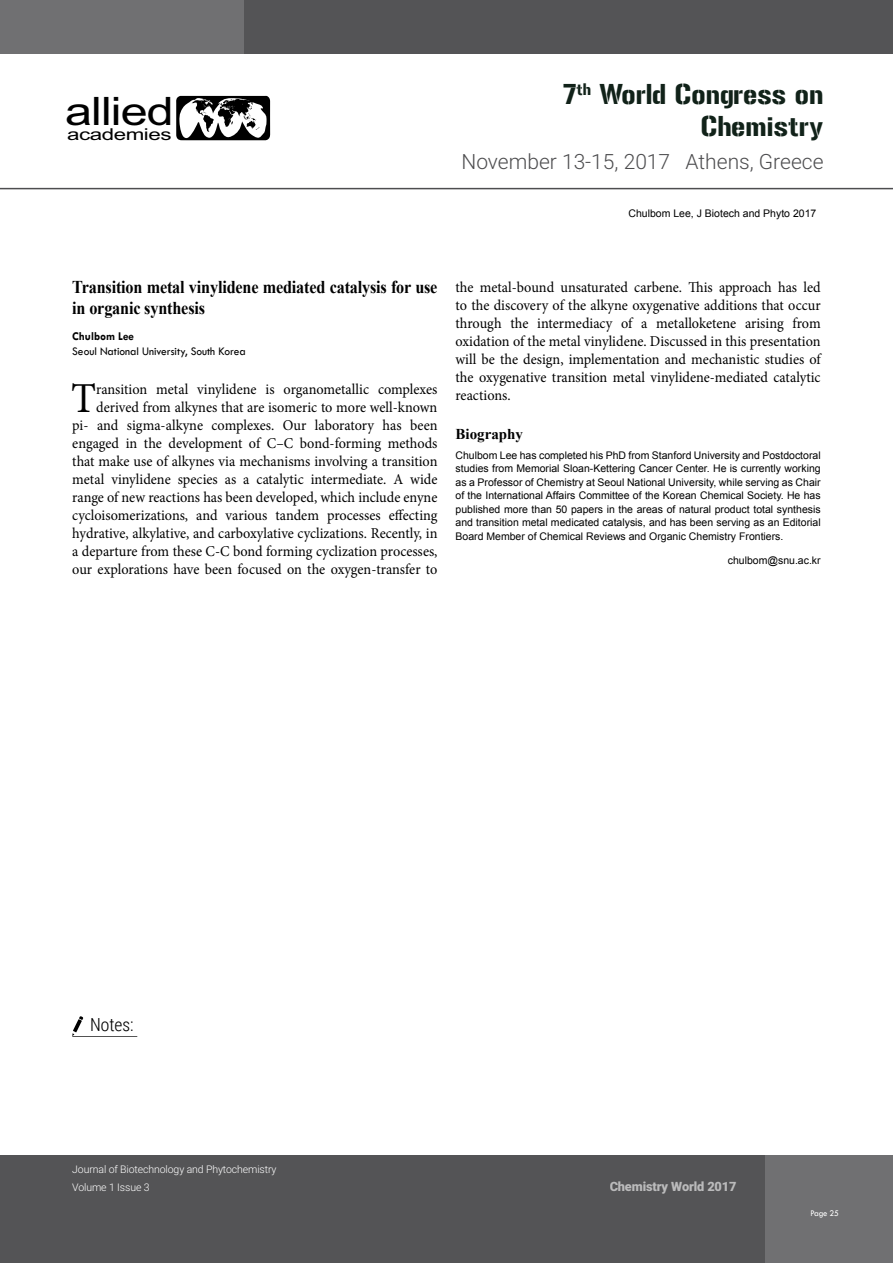
<style>
.page{position:relative;width:893px;height:1263px;background:#fff}
.page>*{position:absolute;margin:0;border:0;box-sizing:border-box;transform-origin:0 0}
.t1{font:42.75px "Minion Pro";color:#000;scale:.95 1}
.t2{font:39.15px "Arial";letter-spacing:-.02em;color:#000;scale:1.24 1}
.t3{font:28.5px/32.2px "Gunplay";color:#112219;text-align:right}
.t4{font:300 21px "Roboto";color:#4d4d4f}
.t5{font:700 18px/21px "Times New Roman";letter-spacing:-.01em;color:#000;scale:.9 1}
.t6{font:300 18px "Roboto Condensed";color:#000}
.t7{font:16.35px "Arial";letter-spacing:-.02em;color:#000;scale:1.36 1}
.t8{font:15px/18px "Minion Pro";color:#000;text-align:right;scale:.95 1}
.t9{font:700 15px "Times New Roman";color:#000}
.t10{font:900 12.75px "Roboto";letter-spacing:-.01em;color:#fff}
.t11{font:12px "Tw Cen";color:#000;scale:.95 1}
.t12{font:700 12px "Tw Cen";color:#000;scale:.95 1}
.t13{font:10.5px/13.5px "Arial";color:#000;text-align:justify}
.t14{font:300 10.5px/17.4px "Roboto";letter-spacing:-.01em;color:#fff}
.t15{font:9px "Tw Cen";letter-spacing:-.02em;color:#fff;scale:.95 1}
</style>
<div class="page">
<svg style="left:176px;top:96px;width:94px;height:44px"></svg>
<svg style="left:0;top:1155px;width:893px;height:108px;background:#58585a"></svg>
<svg style="left:0;top:0;width:893px;height:54px;background:#5b5b5d"></svg>
<hr style="left:0;top:188px;width:893px;height:1px;background:#4d4d4f">
<svg style="left:72px;top:1016px;width:65px;height:21px"></svg>
<h2 class="t2" style="left:65px;top:85px;width:89px">allied</h2>
<p class="t7" style="left:67px;top:123px;width:78px">academies</p>
<h3 class="t3" style="left:563px;top:78px;width:262px">7<sup>th</sup> World Congress on<br>Chemistry</h3>
<h3 class="t4" style="left:461px;top:146px;width:364px">November 13-15, 2017 Athens, Greece</h3>
<p class="t13" style="left:628px;top:207px;width:189px">Chulbom Lee, J Biotech and Phyto 2017</p>
<p class="t5" style="left:72px;top:276px;width:407px">Transition metal vinylidene mediated catalysis for use in organic synthesis</p>
<p class="t12" style="left:72px;top:329px;width:66px">Chulbom Lee</p>
<p class="t11" style="left:72px;top:344px;width:184px">Seoul National University, South Korea</p>
<h1 class="t1" style="left:71px;top:370px;width:28px">T</h1>
<p class="t8" style="left:72px;top:380px;width:386px">ransition metal vinylidene is organometallic complexes derived from alkynes that are isomeric to more well-known<br>pi- and sigma-alkyne complexes. Our laboratory has been engaged in the development of C–C bond-forming methods that make use of alkynes via mechanisms involving a transition metal vinylidene species as a catalytic intermediate. A wide range of new reactions has been developed, which include enyne cycloisomerizations, and various tandem processes effecting hydrative, alkylative, and carboxylative cyclizations. Recently, in a departure from these C-C bond forming cyclization processes, our explorations have been focused on the oxygen-transfer to</p>
<p class="t8" style="left:455px;top:278px;width:386px;text-align:justify">the metal-bound unsaturated carbene. This approach has led to the discovery of the alkyne oxygenative additions that occur through the intermediacy of a metalloketene arising from oxidation of the metal vinylidene. Discussed in this presentation will be the design, implementation and mechanistic studies of the oxygenative transition metal vinylidene-mediated catalytic reactions.</p>
<p class="t9" style="left:455px;top:424px;width:69px">Biography</p>
<p class="t13" style="left:455px;top:448px;width:367px">Chulbom Lee has completed his PhD from Stanford University and Postdoctoral studies from Memorial Sloan-Kettering Cancer Center. He is currently working as a Professor of Chemistry at Seoul National University, while serving as Chair of the International Affairs Committee of the Korean Chemical Society. He has published more than 50 papers in the areas of natural product total synthesis and transition metal medicated catalysis, and has been serving as an Editorial Board Member of Chemical Reviews and Organic Chemistry Frontiers.</p>
<p class="t13" style="left:728px;top:554px;width:94px">chulbom@snu.ac.kr</p>
<p class="t6" style="left:90px;top:1012px;width:45px">Notes:</p>
<p class="t14" style="left:72px;top:1161px;width:206px">Journal of Biotechnology and Phytochemistry<br>Volume 1 Issue 3</p>
<p class="t10" style="left:610px;top:1177px;width:129px">Chemistry World 2017</p>
<p class="t15" style="left:810px;top:1207px;width:32px">Page 25</p>
</div>
